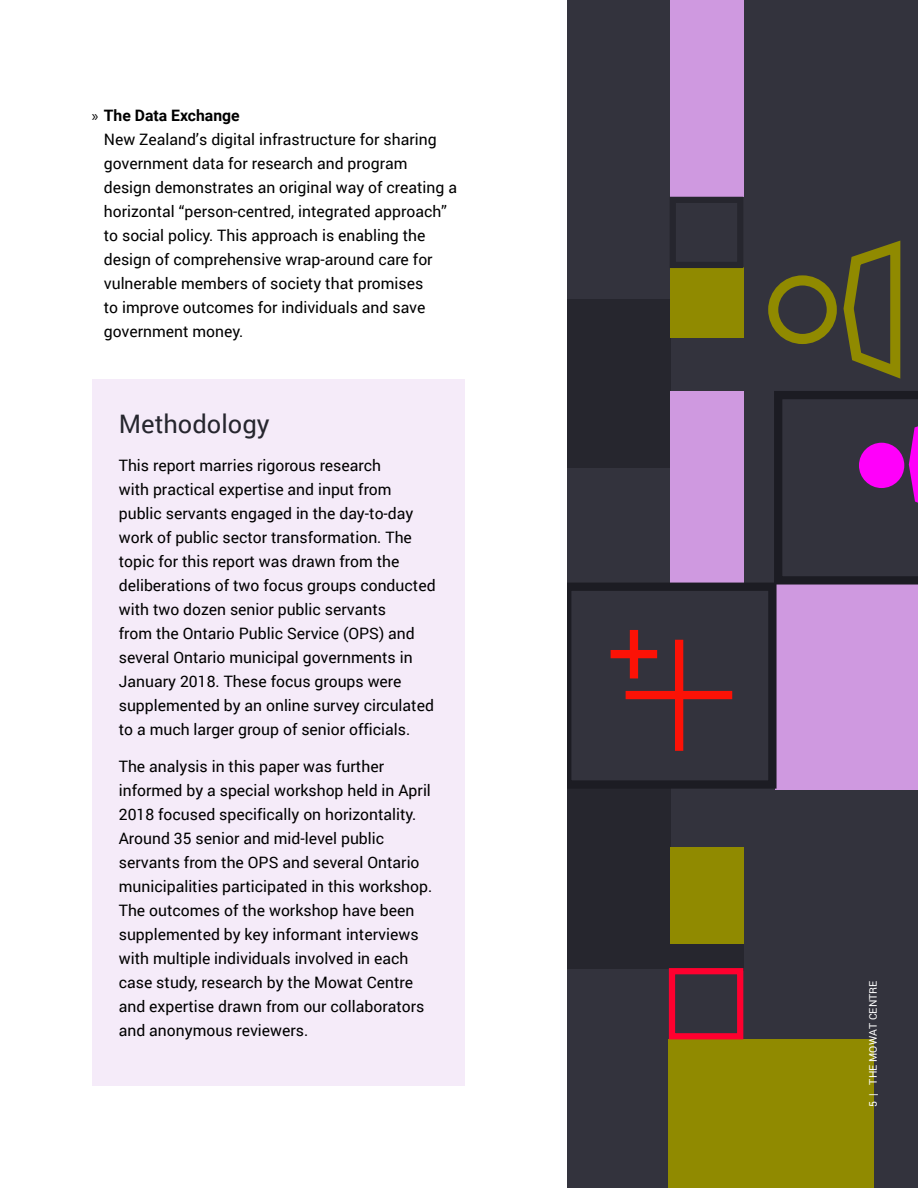
<style>
.page{position:relative;width:918px;height:1188px;background:#fff}
.page>*{position:absolute;margin:0;border:0;box-sizing:border-box;transform-origin:0 0}
.t1{font:25.5px "Roboto";color:#26262e}
.Paragraph{font:15.75px/24px "Roboto";color:#000}
.Page_Numbers{font:10.5px "Roboto";letter-spacing:.01em;color:#fff}
.s1{font-family:"Myriad Pro"}
.s2{font-weight:700}
</style>
<div class="page">
<div style="left:567px;top:0;width:351px;height:1188px;background:#33333d"></div>
<div style="left:567px;top:788px;width:104px;height:181px;background:#26262e"></div>
<div style="left:670px;top:847px;width:73px;height:96px;background:#908a00"></div>
<div style="left:670px;top:944px;width:73px;height:26px;background:#26262e"></div>
<div style="left:669px;top:1039px;width:205px;height:149px;background:#908a00"></div>
<div style="left:669px;top:968px;width:74px;height:71px;border:6px solid #ff002f"></div>
<div style="left:670px;top:0;width:73px;height:197px;background:#cf99e0"></div>
<div style="left:670px;top:197px;width:73px;height:71px;border:6px solid #26262e"></div>
<svg style="left:567px;top:235px;width:351px;height:554px"></svg>
<div style="left:92px;top:379px;width:372px;height:707px;background:#f5ebf9"></div>
<p class="Paragraph" style="left:104px;top:104px;width:355px;text-indent:-12px"><span class="s1">»</span> <span class="s2">The Data Exchange<br></span>New Zealand’s digital infrastructure for sharing government data for research and program design demonstrates an original way of creating a horizontal “person-centred, integrated approach” to social policy. This approach is enabling the design of comprehensive wrap-around care for vulnerable members of society that promises<br>to improve outcomes for individuals and save government money.</p>
<h2 class="t1" style="left:119px;top:409px;width:152px">Methodology</h2>
<p class="Paragraph" style="left:119px;top:453px;width:318px">This report marries rigorous research<br>with practical expertise and input from public servants engaged in the day-to-day work of public sector transformation. The topic for this report was drawn from the deliberations of two focus groups conducted with two dozen senior public servants<br>from the Ontario Public Service (OPS) and several Ontario municipal governments in January 2018. These focus groups were supplemented by an online survey circulated to a much larger group of senior officials.</p>
<p class="Paragraph" style="left:119px;top:755px;width:315px">The analysis in this paper was further informed by a special workshop held in April 2018 focused specifically on horizontality.<br>Around 35 senior and mid-level public servants from the OPS and several Ontario municipalities participated in this workshop.<br>The outcomes of the workshop have been supplemented by key informant interviews with multiple individuals involved in each case study, research by the Mowat Centre and expertise drawn from our collaborators and anonymous reviewers.</p>
<p class="Page_Numbers" style="left:867px;top:1107px;width:128px;rotate:-90deg">5 | THE MOWAT CENTRE</p>
</div>
